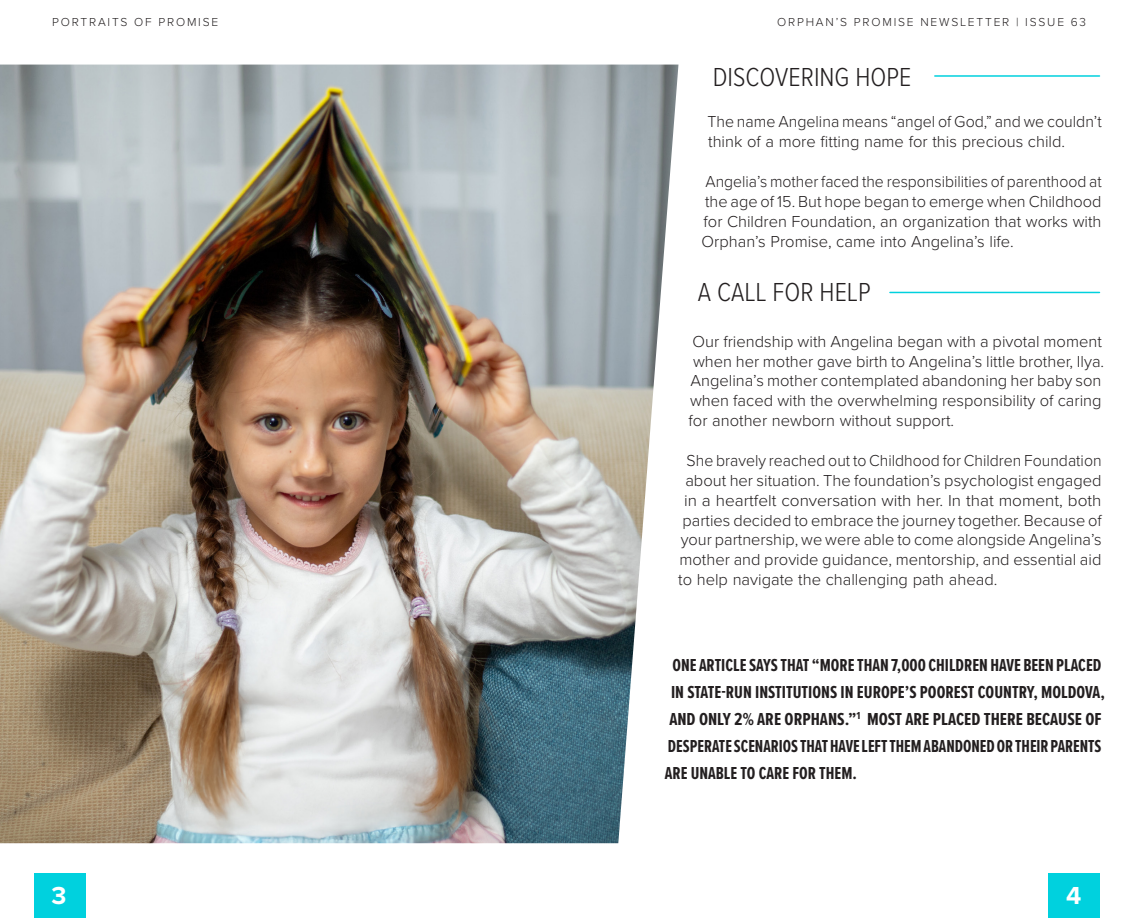
<style>
.page{position:relative;width:1134px;height:918px;background:#fff}
.page>*{position:absolute;margin:0;border:0;box-sizing:border-box;transform-origin:0 0}
.t1{font:300 27px "Proxima Nova Cond";color:#231f20}
.body_copy{font:700 25.5px "Proxima Nova";color:#fff}
.box_copy{font:700 18px "Proxima Nova Ex Cn";color:#231f20}
.box_copy-2{font:700 18px "Proxima Nova Ex Cn";color:#231f20;scale:1.05 1}
.body_copy-2{font:300 16.5px/19.8px "Proxima Nova";color:#231f20}
.body_copy-3{font:300 16.5px/19.8px "Proxima Nova";color:#231f20;text-align:justify;scale:.96 1}
.body_copy-4{font:300 16.5px "Proxima Nova";color:#231f20;scale:1.04 1}
.t2{font:300 12px "Proxima Nova";letter-spacing:.15em;color:#231f20}
</style>
<div class="page">
<div style="left:34px;top:874px;width:51px;height:44px;background:#00d1de"></div>
<div style="left:1048px;top:874px;width:52px;height:44px;background:#00d1de"></div>
<img style="left:0;top:65px;width:678px;height:778px">
<hr style="left:935px;top:75px;width:165px;height:2px;background:#00d1de">
<hr style="left:890px;top:292px;width:209px;height:1px;background:#00d1de">
<p class="t2" style="left:52px;top:13px;width:168px">PORTRAITS OF PROMISE</p>
<p class="t2" style="left:777px;top:13px;width:310px">ORPHAN’S PROMISE NEWSLETTER | ISSUE 63</p>
<p class="t1" style="left:713px;top:57px;width:200px">DISCOVERING HOPE</p>
<p class="body_copy-2" style="left:707px;top:111px;width:396px">The name Angelina means “angel of God,” and we couldn’t think of a more fitting name for this precious child.</p>
<p class="body_copy-3" style="left:702px;top:171px;width:418px">Angelia’s mother faced the responsibilities of parenthood at the age of 15. But hope began to emerge when Childhood for Children Foundation, an organization that works with Orphan’s Promise, came into Angelina’s life.</p>
<p class="t1" style="left:698px;top:272px;width:174px">A CALL FOR HELP</p>
<p class="body_copy-2" style="left:689px;top:331px;width:417px">Our friendship with Angelina began with a pivotal moment when her mother gave birth to Angelina’s little brother, Ilya.<br>Angelina’s mother contemplated abandoning her baby son when faced with the overwhelming responsibility of caring for another newborn without support.</p>
<p class="body_copy-3" style="left:687px;top:450px;width:434px">She bravely reached out to Childhood for Children Foundation</p>
<p class="body_copy-2" style="left:685px;top:470px;width:418px">about her situation. The foundation’s psychologist engaged</p>
<p class="body_copy-4" style="left:684px;top:488px;width:403px">in a heartfelt conversation with her. In that moment, both</p>
<p class="body_copy-2" style="left:683px;top:509px;width:421px">parties decided to embrace the journey together. Because of</p>
<p class="body_copy-2" style="left:681px;top:529px;width:422px">your partnership, we were able to come alongside Angelina’s</p>
<p class="body_copy-2" style="left:680px;top:549px;width:424px">mother and provide guidance, mentorship, and essential aid</p>
<p class="body_copy-2" style="left:678px;top:569px;width:321px">to help navigate the challenging path ahead.</p>
<p class="box_copy" style="left:672px;top:652px;width:430px">ONE ARTICLE SAYS THAT “MORE THAN 7,000 CHILDREN HAVE BEEN PLACED</p>
<p class="box_copy" style="left:671px;top:679px;width:435px">IN STATE-RUN INSTITUTIONS IN EUROPE’S POOREST COUNTRY, MOLDOVA,</p>
<p class="box_copy-2" style="left:669px;top:706px;width:413px">AND ONLY 2% ARE ORPHANS.”<sup>1</sup> MOST ARE PLACED THERE BECAUSE OF</p>
<p class="box_copy" style="left:668px;top:733px;width:435px">DESPERATE SCENARIOS THAT HAVE LEFT THEM ABANDONED OR THEIR PARENTS</p>
<p class="box_copy" style="left:665px;top:760px;width:194px">ARE UNABLE TO CARE FOR THEM.</p>
<p class="body_copy" style="left:51px;top:877px;width:16px">3</p>
<p class="body_copy" style="left:1066px;top:877px;width:17px">4</p>
</div>
